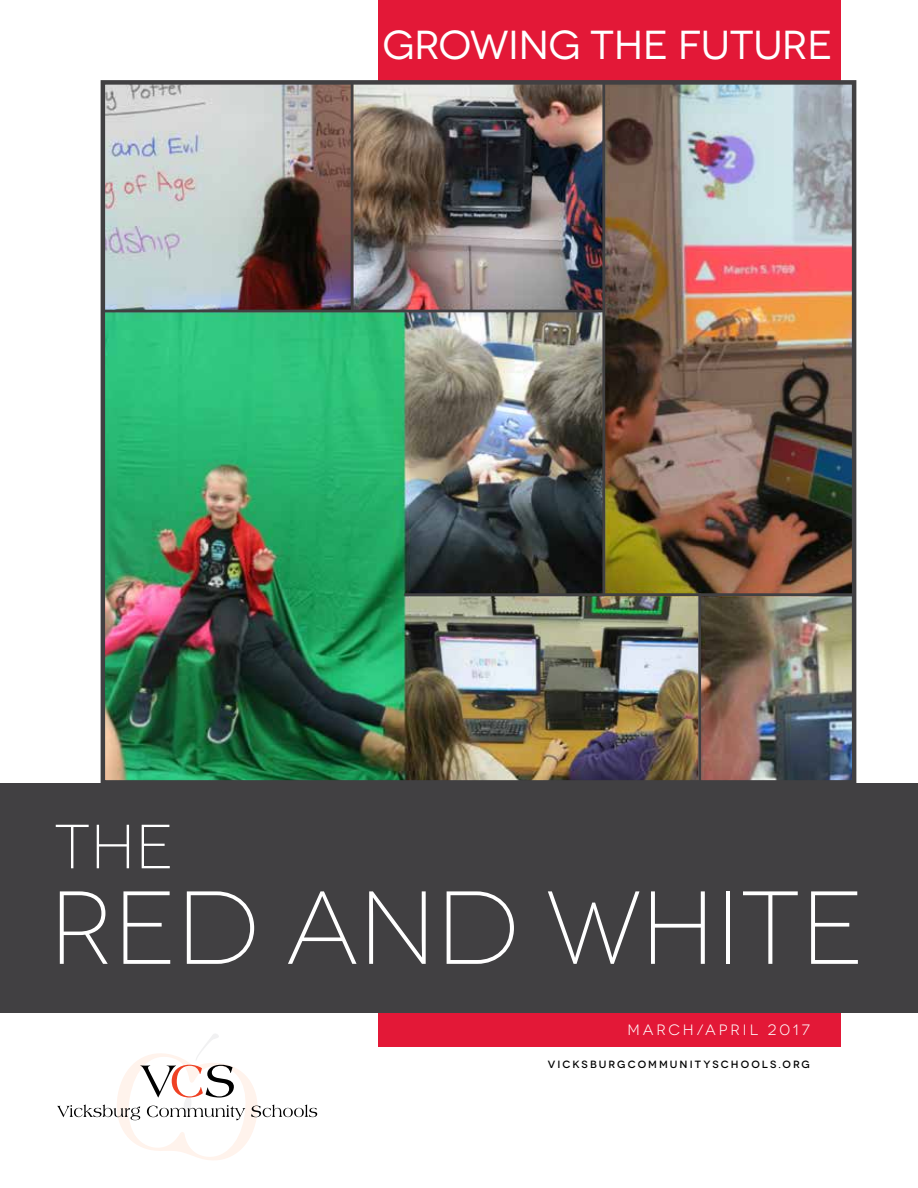
<style>
.page{position:relative;width:918px;height:1188px;background:#fff}
.page>*{position:absolute;margin:0;border:0;box-sizing:border-box;transform-origin:0 0}
.t1{font:300 103.5px "Novecentowide";color:#fff}
.t2{font:300 62.25px "Novecentowide";color:#fff}
.t3{font:40.5px "Novecentowide";letter-spacing:-.01em;color:#fff}
.t4{font:15px "Novecentowide";letter-spacing:.19em;color:#fff}
.t5{font:500 10.5px "Novecentowide";letter-spacing:.19em;color:#000}
</style>
<div class="page">
<svg style="left:57px;top:1034px;width:260px;height:126px"></svg>
<div style="left:378px;top:0;width:462px;height:1047px;background:#e31837"></div>
<div style="left:0;top:784px;width:918px;height:229px;background:#414042"></div>
<img style="left:106px;top:85px;width:745px;height:695px">
<hr style="left:104px;top:310px;width:500px;height:2px;background:#414042">
<hr style="left:405px;top:593px;width:448px;height:3px;background:#414042">
<hr style="left:602px;top:84px;width:3px;height:512px;background:#414042">
<hr style="left:698px;top:593px;width:3px;height:192px;background:#414042">
<div style="left:101px;top:80px;width:755px;height:705px;border:4px solid #414042"></div>
<hr style="left:351px;top:83px;width:2px;height:229px;background:#414042">
<h3 class="t3" style="left:382px;top:21px;width:452px">GROWING THE FUTURE</h3>
<h2 class="t2" style="left:54px;top:811px;width:121px">THE</h2>
<h1 class="t1" style="left:49px;top:869px;width:816px">RED AND WHITE</h1>
<h3 class="t4" style="left:628px;top:1021px;width:184px">MARCH/April 2017</h3>
<p class="t5" style="left:548px;top:1058px;width:264px">VICKSBURGCOMMUNITYSCHOOLS.ORG</p>
</div>
